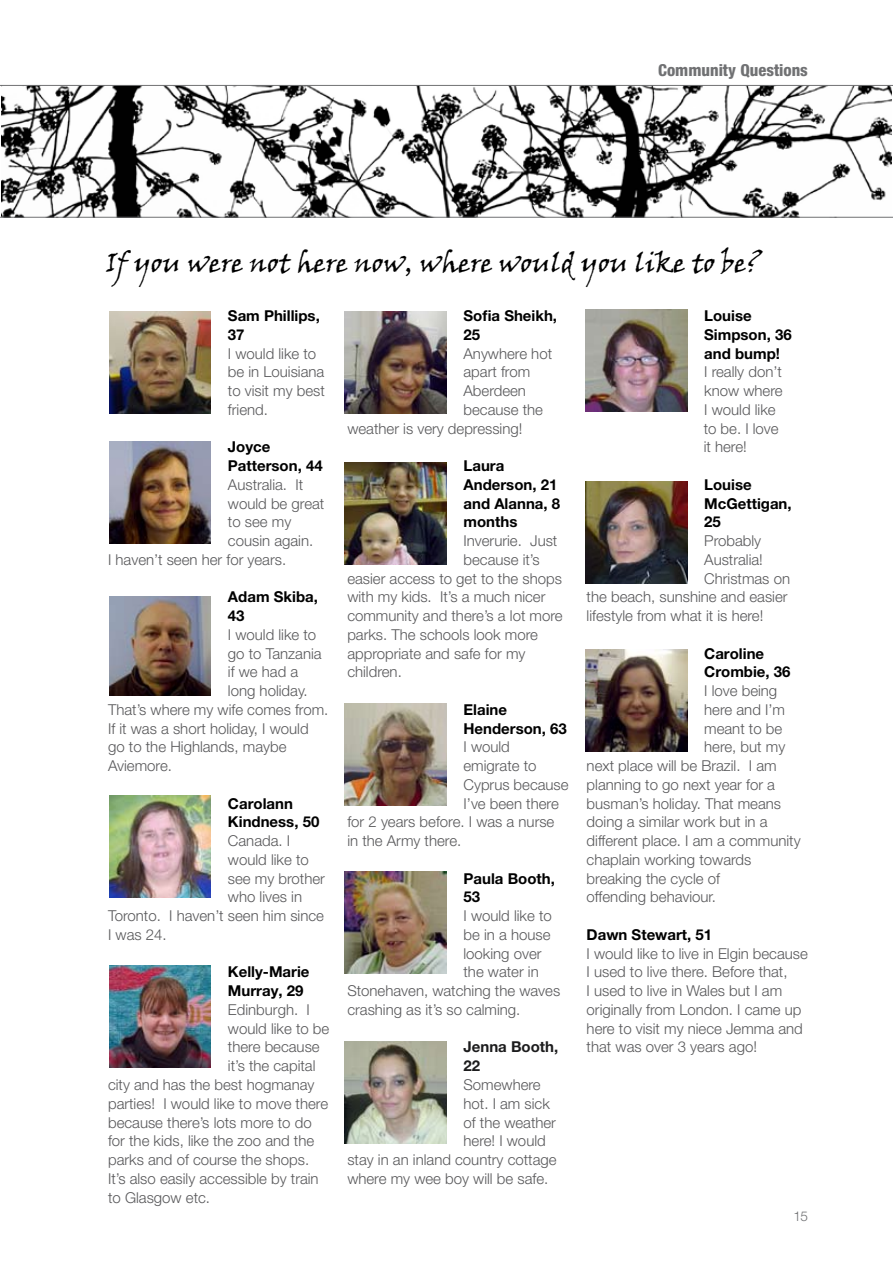
<style>
.page{position:relative;width:893px;height:1263px;background:#fff}
.page>*{position:absolute;margin:0;border:0;box-sizing:border-box;transform-origin:0 0}
.t1{font:27px "Viner Hand ITC";color:#000}
.t2{font:800 condensed 16.5px "Helvetica Neue LT Pro";color:#707173}
.t3{font:300 15px/18.8px "Helvetica Neue LT Pro";color:#58585a}
.t4{font:700 15px/18.8px "Helvetica Neue LT Pro";color:#000}
.t5{font:700 15px/18.8px "Helvetica Neue LT Pro";color:#1c1c1d}
.t6{font:300 13.5px "Helvetica Neue LT Pro";color:#707173}
</style>
<div class="page">
<img style="left:109px;top:312px;width:102px;height:102px">
<img style="left:345px;top:312px;width:101px;height:102px">
<img style="left:585px;top:309px;width:102px;height:102px">
<img style="left:585px;top:482px;width:102px;height:102px">
<img style="left:585px;top:649px;width:102px;height:103px">
<img style="left:345px;top:462px;width:101px;height:102px">
<img style="left:345px;top:703px;width:101px;height:102px">
<img style="left:345px;top:872px;width:101px;height:102px">
<img style="left:345px;top:1042px;width:101px;height:102px">
<img style="left:109px;top:441px;width:102px;height:102px">
<img style="left:109px;top:596px;width:102px;height:100px">
<img style="left:109px;top:795px;width:102px;height:102px">
<img style="left:109px;top:965px;width:102px;height:102px">
<img style="left:1px;top:86px;width:891px;height:131px">
<hr style="left:0;top:85px;width:893px;height:1px;background:#707173">
<hr style="left:0;top:217px;width:893px;height:1px;background:#707173">
<p class="t2" style="left:658px;top:59px;width:151px">Community Questions</p>
<h1 class="t1" style="left:106px;top:246px;width:657px">If you were not here now, where would you like to be?</h1>
<p class="t4" style="left:228px;top:306px;width:93px">Sam Phillips,<br>37</p>
<p class="t3" style="left:228px;top:344px;width:98px">I would like to be in Louisiana to visit my best friend.</p>
<p class="t4" style="left:228px;top:437px;width:96px">Joyce<br>Patterson, 44</p>
<p class="t3" style="left:228px;top:475px;width:77px">Australia. It</p>
<p class="t3" style="left:228px;top:494px;width:98px">would be great</p>
<p class="t3" style="left:228px;top:512px;width:65px">to see my</p>
<p class="t3" style="left:228px;top:531px;width:87px">cousin again.</p>
<p class="t3" style="left:108px;top:550px;width:180px">I haven’t seen her for years.</p>
<p class="t4" style="left:228px;top:587px;width:91px">Adam Skiba,<br>43</p>
<p class="t3" style="left:228px;top:625px;width:90px">I would like to</p>
<p class="t3" style="left:228px;top:644px;width:95px">go to Tanzania</p>
<p class="t3" style="left:228px;top:662px;width:72px">if we had a</p>
<p class="t3" style="left:228px;top:681px;width:81px">long holiday.</p>
<p class="t3" style="left:108px;top:700px;width:222px">That’s where my wife comes from.</p>
<p class="t3" style="left:108px;top:719px;width:202px">If it was a short holiday, I would</p>
<p class="t3" style="left:108px;top:737px;width:180px">go to the Highlands, maybe</p>
<p class="t3" style="left:108px;top:756px;width:65px">Aviemore.</p>
<p class="t4" style="left:228px;top:794px;width:93px">Carolann<br>Kindness, 50</p>
<p class="t3" style="left:228px;top:831px;width:64px">Canada. I</p>
<p class="t3" style="left:228px;top:850px;width:82px">would like to</p>
<p class="t3" style="left:228px;top:869px;width:98px">see my brother</p>
<p class="t3" style="left:228px;top:887px;width:76px">who lives in</p>
<p class="t3" style="left:108px;top:906px;width:217px">Toronto. I haven’t seen him since</p>
<p class="t3" style="left:108px;top:925px;width:60px">I was 24.</p>
<p class="t4" style="left:228px;top:962px;width:83px">Kelly-Marie<br>Murray, 29</p>
<p class="t3" style="left:228px;top:1000px;width:83px">Edinburgh. I</p>
<p class="t3" style="left:228px;top:1019px;width:103px">would like to be</p>
<p class="t3" style="left:228px;top:1037px;width:93px">there because</p>
<p class="t3" style="left:228px;top:1056px;width:89px">it’s the capital</p>
<p class="t3" style="left:108px;top:1075px;width:208px">city and has the best hogmanay</p>
<p class="t3" style="left:108px;top:1094px;width:222px">parties! I would like to move there</p>
<p class="t3" style="left:108px;top:1112px;width:205px">because there’s lots more to do</p>
<p class="t3" style="left:108px;top:1131px;width:208px">for the kids, like the zoo and the</p>
<p class="t3" style="left:108px;top:1150px;width:203px">parks and of course the shops.</p>
<p class="t3" style="left:108px;top:1169px;width:212px">It’s also easily accessible by train</p>
<p class="t3" style="left:108px;top:1187px;width:103px">to Glasgow etc.</p>
<p class="t4" style="left:463px;top:306px;width:95px">Sofia Sheikh,<br>25</p>
<p class="t3" style="left:463px;top:344px;width:90px">Anywhere hot</p>
<p class="t3" style="left:463px;top:362px;width:68px">apart from</p>
<p class="t3" style="left:463px;top:381px;width:64px">Aberdeen</p>
<p class="t3" style="left:463px;top:400px;width:81px">because the</p>
<p class="t3" style="left:347px;top:419px;width:177px">weather is very depressing!</p>
<p class="t4" style="left:463px;top:456px;width:98px">Laura<br>Anderson, 21 and Alanna, 8 months</p>
<p class="t3" style="left:463px;top:531px;width:95px">Inverurie. Just</p>
<p class="t3" style="left:463px;top:550px;width:78px">because it’s</p>
<p class="t3" style="left:347px;top:569px;width:216px">easier access to get to the shops</p>
<p class="t3" style="left:347px;top:587px;width:200px">with my kids. It’s a much nicer</p>
<p class="t3" style="left:347px;top:606px;width:217px">community and there’s a lot more</p>
<p class="t3" style="left:347px;top:625px;width:192px">parks. The schools look more</p>
<p class="t3" style="left:347px;top:644px;width:180px">appropriate and safe for my</p>
<p class="t3" style="left:347px;top:662px;width:56px">children.</p>
<p class="t4" style="left:463px;top:700px;width:105px">Elaine<br>Henderson, 63</p>
<p class="t3" style="left:463px;top:737px;width:48px">I would</p>
<p class="t3" style="left:463px;top:756px;width:75px">emigrate to</p>
<p class="t3" style="left:463px;top:775px;width:107px">Cyprus because</p>
<p class="t3" style="left:463px;top:794px;width:97px">I’ve been there</p>
<p class="t3" style="left:347px;top:812px;width:209px">for 2 years before. I was a nurse</p>
<p class="t3" style="left:347px;top:831px;width:115px">in the Army there.</p>
<p class="t4" style="left:463px;top:869px;width:93px">Paula Booth,<br>53</p>
<p class="t3" style="left:463px;top:906px;width:90px">I would like to</p>
<p class="t3" style="left:463px;top:925px;width:88px">be in a house</p>
<p class="t3" style="left:463px;top:944px;width:80px">looking over</p>
<p class="t3" style="left:463px;top:962px;width:77px">the water in</p>
<p class="t3" style="left:347px;top:981px;width:214px">Stonehaven, watching the waves</p>
<p class="t3" style="left:347px;top:1000px;width:175px">crashing as it’s so calming.</p>
<p class="t5" style="left:463px;top:1037px;width:96px">Jenna Booth,<br>22</p>
<p class="t3" style="left:463px;top:1075px;width:79px">Somewhere</p>
<p class="t3" style="left:463px;top:1094px;width:88px">hot. I am sick</p>
<p class="t3" style="left:463px;top:1112px;width:94px">of the weather</p>
<p class="t3" style="left:463px;top:1131px;width:84px">here! I would</p>
<p class="t3" style="left:347px;top:1150px;width:211px">stay in an inland country cottage</p>
<p class="t3" style="left:347px;top:1169px;width:202px">where my wee boy will be safe.</p>
<p class="t4" style="left:704px;top:306px;width:89px">Louise<br>Simpson, 36 and bump!</p>
<p class="t3" style="left:704px;top:362px;width:80px">I really don’t know where<br>I would like to be. I love it here!</p>
<p class="t4" style="left:704px;top:475px;width:89px">Louise<br>McGettigan,<br>25</p>
<p class="t3" style="left:704px;top:531px;width:58px">Probably</p>
<p class="t3" style="left:704px;top:550px;width:60px">Australia!</p>
<p class="t3" style="left:704px;top:569px;width:87px">Christmas on</p>
<p class="t3" style="left:587px;top:587px;width:202px">the beach, sunshine and easier</p>
<p class="t3" style="left:587px;top:606px;width:178px">lifestyle from what it is here!</p>
<p class="t4" style="left:704px;top:644px;width:88px">Caroline<br>Crombie, 36</p>
<p class="t3" style="left:704px;top:681px;width:75px">I love being</p>
<p class="t3" style="left:704px;top:700px;width:82px">here and I’m</p>
<p class="t3" style="left:704px;top:719px;width:80px">meant to be</p>
<p class="t3" style="left:704px;top:737px;width:83px">here, but my</p>
<p class="t3" style="left:587px;top:756px;width:192px">next place will be Brazil. I am</p>
<p class="t3" style="left:587px;top:775px;width:190px">planning to go next year for a</p>
<p class="t3" style="left:587px;top:794px;width:196px">busman’s holiday. That means</p>
<p class="t3" style="left:587px;top:812px;width:182px">doing a similar work but in a</p>
<p class="t3" style="left:587px;top:831px;width:215px">different place. I am a community</p>
<p class="t3" style="left:587px;top:850px;width:166px">chaplain working towards</p>
<p class="t3" style="left:587px;top:869px;width:135px">breaking the cycle of</p>
<p class="t3" style="left:587px;top:887px;width:131px">offending behaviour.</p>
<p class="t4" style="left:587px;top:925px;width:127px">Dawn Stewart, 51</p>
<p class="t3" style="left:587px;top:944px;width:223px">I would like to live in Elgin because<br>I used to live there. Before that,<br>I used to live in Wales but I am originally from London. I came up here to visit my niece Jemma and that was over 3 years ago!</p>
<p class="t6" style="left:793px;top:1208px;width:16px">15</p>
</div>
